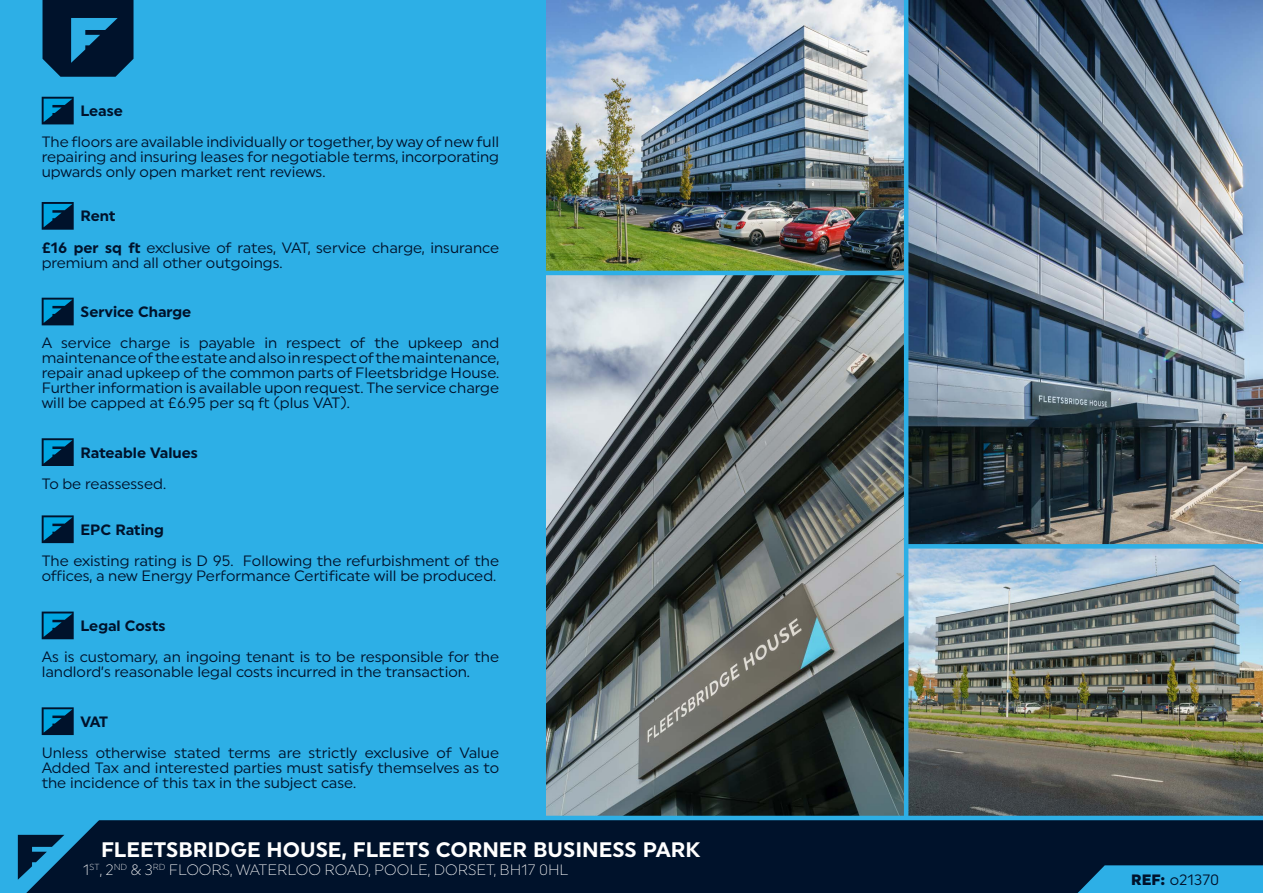
<style>
.page{position:relative;width:1263px;height:893px;background:#fff}
.page>*{position:absolute;margin:0;border:0;box-sizing:border-box;transform-origin:0 0}
.t1{font:700 21px "Uniform";color:#fff}
.t2{font:15px/15px "Uniform";color:#00122b;text-align:justify}
.t3{font:700 15px "Uniform";color:#00122b}
.t4{font:300 15px "Uniform";color:#fff}
.s1{font-weight:700}
.s2{font-weight:900}
</style>
<div class="page">
<img style="left:546px;top:0;width:358px;height:816px">
<img style="left:908px;top:0;width:355px;height:544px">
<div style="left:0;top:0;width:546px;height:835px;background:#2dafe6"></div>
<img style="left:908px;top:549px;width:355px;height:267px">
<svg style="left:43px;top:0;width:91px;height:77px"></svg>
<svg style="left:18px;top:835px;width:8px;height:45px"></svg>
<div style="left:26px;top:820px;width:1237px;height:73px;background:#00122b"></div>
<svg style="left:1078px;top:865px;width:185px;height:28px;background:#29a1d6"></svg>
<hr style="left:0;top:816px;width:1263px;height:4px;background:#2dafe6">
<svg style="left:42px;top:97px;width:32px;height:27px"></svg>
<svg style="left:44px;top:99px;width:29px;height:23px"></svg>
<svg style="left:42px;top:202px;width:32px;height:28px"></svg>
<svg style="left:44px;top:204px;width:29px;height:23px"></svg>
<svg style="left:42px;top:298px;width:32px;height:27px"></svg>
<svg style="left:44px;top:300px;width:29px;height:23px"></svg>
<svg style="left:42px;top:438px;width:32px;height:28px"></svg>
<svg style="left:44px;top:440px;width:29px;height:24px"></svg>
<svg style="left:42px;top:515px;width:32px;height:28px"></svg>
<svg style="left:44px;top:517px;width:29px;height:24px"></svg>
<svg style="left:42px;top:612px;width:32px;height:27px"></svg>
<svg style="left:44px;top:613px;width:29px;height:24px"></svg>
<svg style="left:42px;top:707px;width:32px;height:28px"></svg>
<svg style="left:44px;top:709px;width:29px;height:24px"></svg>
<hr style="left:904px;top:0;width:4px;height:819px;background:#2dafe6">
<hr style="left:536px;top:271px;width:370px;height:4px;background:#2dafe6">
<div style="left:906px;top:544px;width:357px;height:5px;background:#2dafe6"></div>
<p class="t3" style="left:81px;top:102px;width:44px">Lease</p>
<p class="t2" style="left:42px;top:134px;width:459px">The floors are available individually or together, by way of new full repairing and insuring leases for negotiable terms, incorporating upwards only open market rent reviews.</p>
<p class="t2" style="left:42px;top:200px;width:459px;line-height:31.7px;text-indent:39px"><span class="s1">Rent<br>£16 per sq ft</span> exclusive of rates, VAT, service charge, insurance</p>
<p class="t2" style="left:42px;top:255px;width:242px">premium and all other outgoings.</p>
<p class="t3" style="left:81px;top:303px;width:112px">Service Charge</p>
<p class="t2" style="left:42px;top:335px;width:459px">A service charge is payable in respect of the upkeep and maintenance of the estate and also in respect of the maintenance, repair anad upkeep of the common parts of Fleetsbridge House.<br>Further information is available upon request. The service charge will be capped at £6.95 per sq ft (plus VAT).</p>
<p class="t3" style="left:81px;top:443px;width:119px">Rateable Values</p>
<p class="t2" style="left:42px;top:476px;width:126px">To be reassessed.</p>
<p class="t3" style="left:81px;top:520px;width:85px">EPC Rating</p>
<p class="t2" style="left:42px;top:553px;width:459px">The existing rating is D 95. Following the refurbishment of the offices, a new Energy Performance Certificate will be produced.</p>
<p class="t3" style="left:81px;top:617px;width:86px">Legal Costs</p>
<p class="t2" style="left:42px;top:649px;width:459px">As is customary, an ingoing tenant is to be responsible for the landlord’s reasonable legal costs incurred in the transaction.</p>
<p class="t3" style="left:81px;top:712px;width:29px">VAT</p>
<p class="t2" style="left:42px;top:745px;width:459px">Unless otherwise stated terms are strictly exclusive of Value Added Tax and interested parties must satisfy themselves as to the incidence of this tax in the subject case.</p>
<h1 class="t1" style="left:101px;top:837px;width:601px">FLEETSBRIDGE HOUSE, FLEETS CORNER BUSINESS PARK</h1>
<p class="t4" style="left:83px;top:861px;width:487px">1<sup>ST</sup>, 2<sup>ND</sup> &amp; 3<sup>RD</sup> FLOORS, WATERLOO ROAD, POOLE, DORSET, BH17 0HL</p>
<p class="t2" style="left:1131px;top:872px;width:89px"><span class="s2">REF:</span> o21370</p>
</div>
